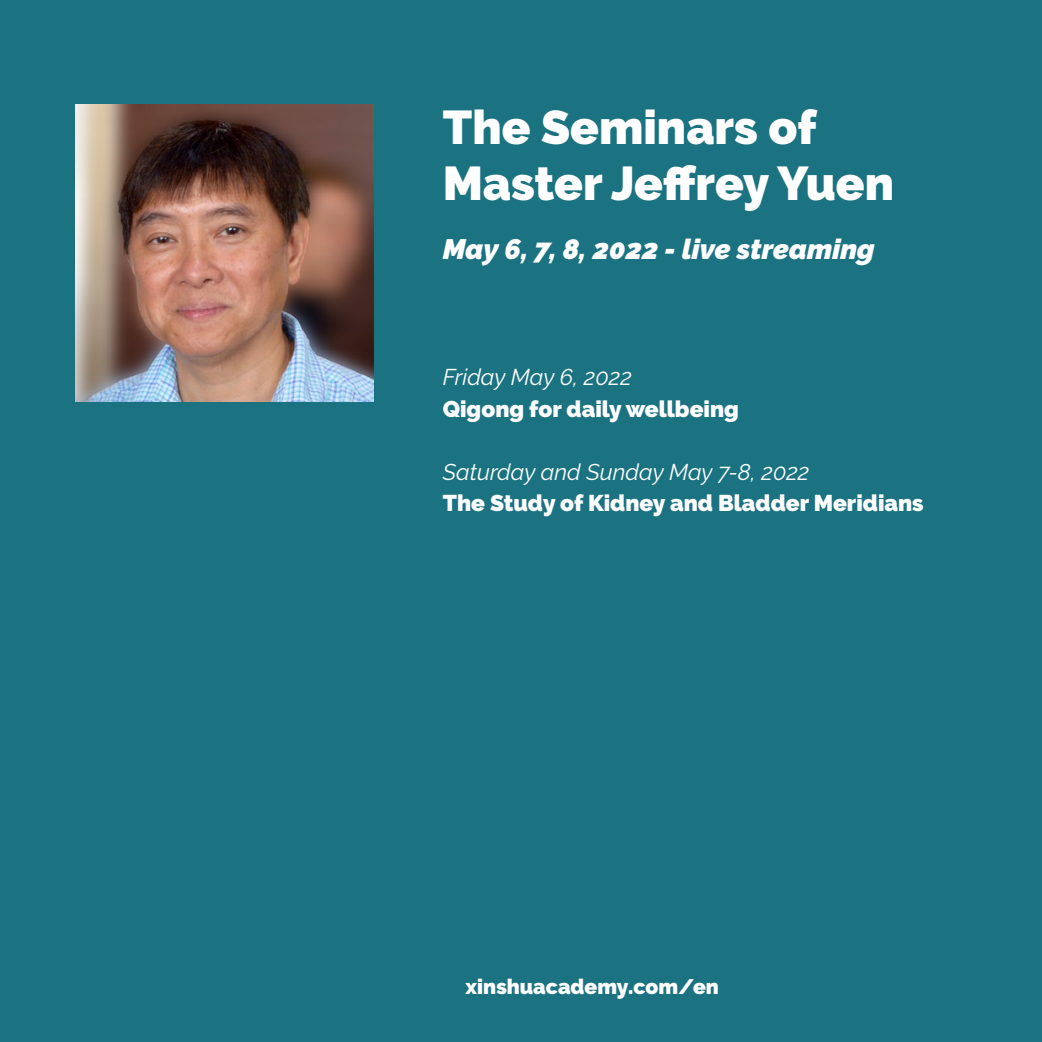
<style>
.page{position:relative;width:1042px;height:1042px;background:#1b7381}
.page>*{position:absolute;margin:0;border:0;box-sizing:border-box;transform-origin:0 0}
.t1{font:900 47.25px/56.7px "Raleway";color:#fff}
.t2{font:italic 900 28px "Raleway";color:#fff}
.t3{font:900 22.75px "Raleway";color:#fff}
.t4{font:italic 22.75px "Raleway";color:#fff}
.t5{font:900 21px "Raleway";color:#fff}
</style>
<div class="page">
<img style="left:76px;top:104px;width:297px;height:298px">
<h1 class="t1" style="left:443px;top:99px;width:453px">The Seminars of<br>Master Jeffrey Yuen</h1>
<p class="t2" style="left:443px;top:233px;width:433px">May 6, 7, 8, 2022 - live streaming</p>
<p class="t4" style="left:443px;top:364px;width:190px">Friday May 6, 2022</p>
<p class="t3" style="left:443px;top:395px;width:297px">Qigong for daily wellbeing</p>
<p class="t4" style="left:443px;top:458px;width:368px">Saturday and Sunday May 7-8, 2022</p>
<p class="t3" style="left:443px;top:490px;width:482px">The Study of Kidney and Bladder Meridians</p>
<p class="t5" style="left:466px;top:975px;width:255px">xinshuacademy.com/en</p>
</div>
